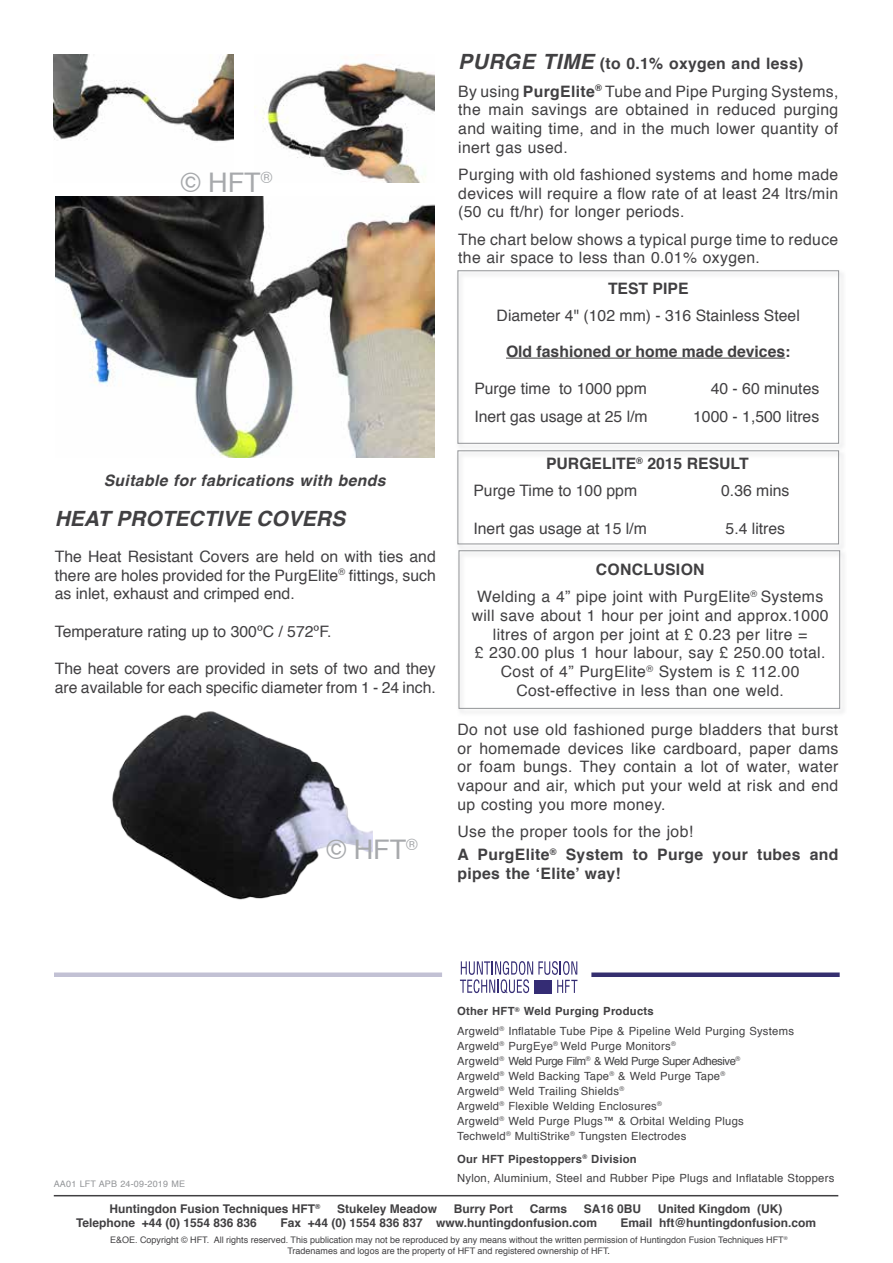
<style>
.page{position:relative;width:893px;height:1263px;background:#fff}
.page>*{position:absolute;margin:0;border:0;box-sizing:border-box;transform-origin:0 0}
.t1{font:27px "Helvetica";color:#a7a9ac}
.t2{font:italic 700 21px "Helvetica";color:#414042}
.t3{font:15.75px/18.8px "Helvetica";letter-spacing:.02em;color:#414042;text-align:justify}
.t4{font:15.75px/18.8px "Helvetica";color:#414042}
.t5{font:700 15.75px/23.1px "Helvetica";letter-spacing:.01em;color:#414042}
.t6{font:italic 700 15.75px "Helvetica";letter-spacing:.02em;color:#414042}
.t7{font:700 12px "Helvetica";color:#414042}
.t8{font:11.25px/15px "Helvetica";letter-spacing:.02em;color:#414042}
.t9{font:9px/10.8px "Helvetica";color:#414042;text-align:center}
.t10{font:9px "Helvetica";letter-spacing:.02em;color:#939598}
.s1{font-weight:700;font-style:italic;font-size:21px}
.s2{font-weight:700}
.s3{font-weight:400}
.s4{color:#000}
</style>
<div class="page">
<div style="left:54px;top:972px;width:388px;height:5px;background:#c2c1d4"></div>
<svg style="left:460px;top:961px;width:117px;height:32px"></svg>
<div style="left:534px;top:980px;width:18px;height:13px;background:#342c74"></div>
<div style="left:591px;top:972px;width:249px;height:5px;background:#352f6f"></div>
<hr style="left:54px;top:1195px;width:784px;height:1px;background:#414042">
<div style="left:457px;top:270px;width:382px;height:174px;border:1px solid #939598"></div>
<hr style="left:506px;top:358px;width:279px;height:1px;background:#414042">
<div style="left:457px;top:450px;width:382px;height:94px;border:1px solid #939598"></div>
<img style="left:56px;top:197px;width:379px;height:260px">
<img style="left:54px;top:54px;width:180px;height:88px">
<img style="left:254px;top:54px;width:181px;height:128px">
<img style="left:112px;top:711px;width:260px;height:189px">
<div style="left:459px;top:550px;width:381px;height:159px;border:1px solid #939598"></div>
<h1 class="t1" style="left:181px;top:162px;width:93px">© HFT<sup>®</sup></h1>
<p class="t6" style="left:104px;top:467px;width:283px">Suitable for fabrications with bends</p>
<h2 class="t2" style="left:55px;top:501px;width:277px">Heat PROTECTIVE Covers</h2>
<p class="t3" style="left:55px;top:547px;width:383px">The Heat Resistant Covers are held on with ties and there are holes provided for the PurgElite<sup>®</sup> fittings, such as inlet, exhaust and crimped end.</p>
<p class="t4" style="left:55px;top:622px;width:278px">Temperature rating up to 300ºC / 572ºF.</p>
<p class="t4" style="left:55px;top:660px;width:383px">The heat covers are provided in sets of two and they are available for each specific diameter from 1 - 24 inch.</p>
<h1 class="t1" style="left:326px;top:828px;width:93px">© HFT<sup>®</sup></h1>
<p class="t3" style="left:458px;top:51px;width:382px;line-height:27.3px"><span class="s1">PURGE TIME</span> <span class="s2">(to 0.1% oxygen and less)<br></span>By using <span class="s2">PurgElite</span><sup>®</sup> Tube and Pipe Purging Systems,</p>
<p class="t3" style="left:458px;top:101px;width:382px">the main savings are obtained in reduced purging and waiting time, and in the much lower quantity of inert gas used.</p>
<p class="t3" style="left:458px;top:166px;width:382px">Purging with old fashioned systems and home made devices will require a flow rate of at least 24 ltrs/min (50 cu ft/hr) for longer periods.</p>
<p class="t3" style="left:458px;top:230px;width:382px">The chart below shows a typical purge time to reduce the air space to less than 0.01% oxygen.</p>
<p class="t5" style="left:608px;top:277px;width:21px">Test</p>
<p class="t5" style="left:653px;top:277px;width:20px">Pipe</p>
<p class="t4" style="left:497px;top:307px;width:305px">Diameter 4" (102 mm) - 316 Stainless Steel</p>
<p class="t5" style="left:506px;top:340px;width:286px">Old fashioned or home made devices:</p>
<p class="t4" style="left:474px;top:380px;width:174px">Purge time to 1000 ppm</p>
<p class="t4" style="left:711px;top:380px;width:110px">40 - 60 minutes</p>
<p class="t4" style="left:474px;top:407px;width:175px">Inert gas usage at 25 l/m</p>
<p class="t4" style="left:693px;top:407px;width:128px">1000 - 1,500 litres</p>
<p class="t5" style="left:546px;top:452px;width:153px">PurgElite<sup>®</sup> 2015 Resu</p>
<p class="t5" style="left:730px;top:452px;width:15px">lt</p>
<p class="t4" style="left:473px;top:482px;width:165px">Purge Time to 100 ppm</p>
<p class="t3" style="left:721px;top:482px;width:70px">0.36 mins</p>
<p class="t4" style="left:473px;top:519px;width:175px">Inert gas usage at 15 l/m</p>
<p class="t3" style="left:726px;top:519px;width:61px">5.4 litres</p>
<p class="t3" style="left:477px;top:556px;width:348px;line-height:27.3px;text-indent:119px"><span class="s2">ConClusion<br></span>Welding a 4” pipe joint with PurgElite<sup>®</sup> Systems</p>
<p class="t3" style="left:472px;top:606px;width:358px;text-align:center">will save about 1 hour per joint and approx.1000 litres of argon per joint at £ 0.23 per litre =<br>£ 230.00 plus 1 hour labour, say £ 250.00 total.<br>Cost of 4” PurgElite<sup>®</sup> System is £ 112.00<br>Cost-effective in less than one weld.</p>
<p class="t3" style="left:457px;top:720px;width:382px">Do not use old fashioned purge bladders that burst or homemade devices like cardboard, paper dams or foam bungs. They contain a lot of water, water vapour and air, which put your weld at risk and end up costing you more money.</p>
<p class="t5" style="left:457px;top:820px;width:382px"><span class="s3">Use the proper tools for the job!<br></span>A PurgElite<sup>®</sup> System to Purge your tubes and</p>
<p class="t5" style="left:457px;top:862px;width:165px">pipes the ‘Elite’ way!</p>
<p class="t10" style="left:54px;top:1177px;width:133px">AA01 LFT APB 24-09-2019 ME</p>
<p class="t8" style="left:457px;top:1002px;width:338px;line-height:19.2px"><span class="s2">Other HFT</span><sup>®</sup> <span class="s2">Weld Purging Products<br></span>Argweld<sup>®</sup> Inflatable Tube Pipe &amp; Pipeline Weld Purging Systems</p>
<p class="t8" style="left:457px;top:1038px;width:288px">Argweld<sup>®</sup> PurgEye<sup>®</sup> Weld Purge Monitors<sup>®<br></sup>Argweld<sup>®</sup> Weld Purge Film<sup>®</sup> &amp; Weld Purge Super Adhesive<sup>® </sup>Argweld<sup>®</sup> Weld Backing Tape<sup>®</sup> &amp; Weld Purge Tape<sup>® </sup>Argweld<sup>®</sup> Weld Trailing Shields<sup>®<br></sup>Argweld<sup>®</sup> Flexible Welding Enclosures<sup>®<br></sup>Argweld<sup>®</sup> Weld Purge Plugs™ &amp; Orbital Welding Plugs Techweld<sup>®</sup> MultiStrike<sup>®</sup> Tungsten Electrodes</p>
<p class="t8" style="left:457px;top:1150px;width:379px;line-height:19.2px"><span class="s2">Our HFT Pipestoppers</span><sup>®</sup> <span class="s2">Division<br></span>Nylon, Aluminium, Steel and Rubber Pipe Plugs and Inflatable Stoppers</p>
<p class="t7" style="left:110px;top:1199px;width:212px">Huntingdon Fusion Techniques HFT<sup>®</sup></p>
<p class="t7" style="left:337px;top:1199px;width:102px">Stukeley Meadow</p>
<p class="t7" style="left:454px;top:1199px;width:61px">Burry Port</p>
<p class="t7" style="left:530px;top:1199px;width:39px">Carms</p>
<p class="t7" style="left:584px;top:1199px;width:59px">SA16 0BU</p>
<p class="t7" style="left:658px;top:1199px;width:126px">United Kingdom (UK)</p>
<p class="t7" style="left:76px;top:1213px;width:182px">Telephone +44 (0) 1554 836 836</p>
<p class="t7" style="left:280px;top:1213px;width:318px">Fax +44 (0) 1554 836 837 www.huntingdonfusion.com</p>
<p class="t7" style="left:620px;top:1213px;width:197px">Email hft@huntingdonfusion.com</p>
<p class="t9" style="left:110px;top:1235px;width:679px">E&amp;OE. Copyright © HFT. All rights reserved. This publication may not be reproduced by any means without the written permission of Huntingdon Fusion Techniques HFT<sup>®<br></sup>Tradenames and logos are the property of HFT and registered ownership of HFT<span class="s4">.</span></p>
</div>
